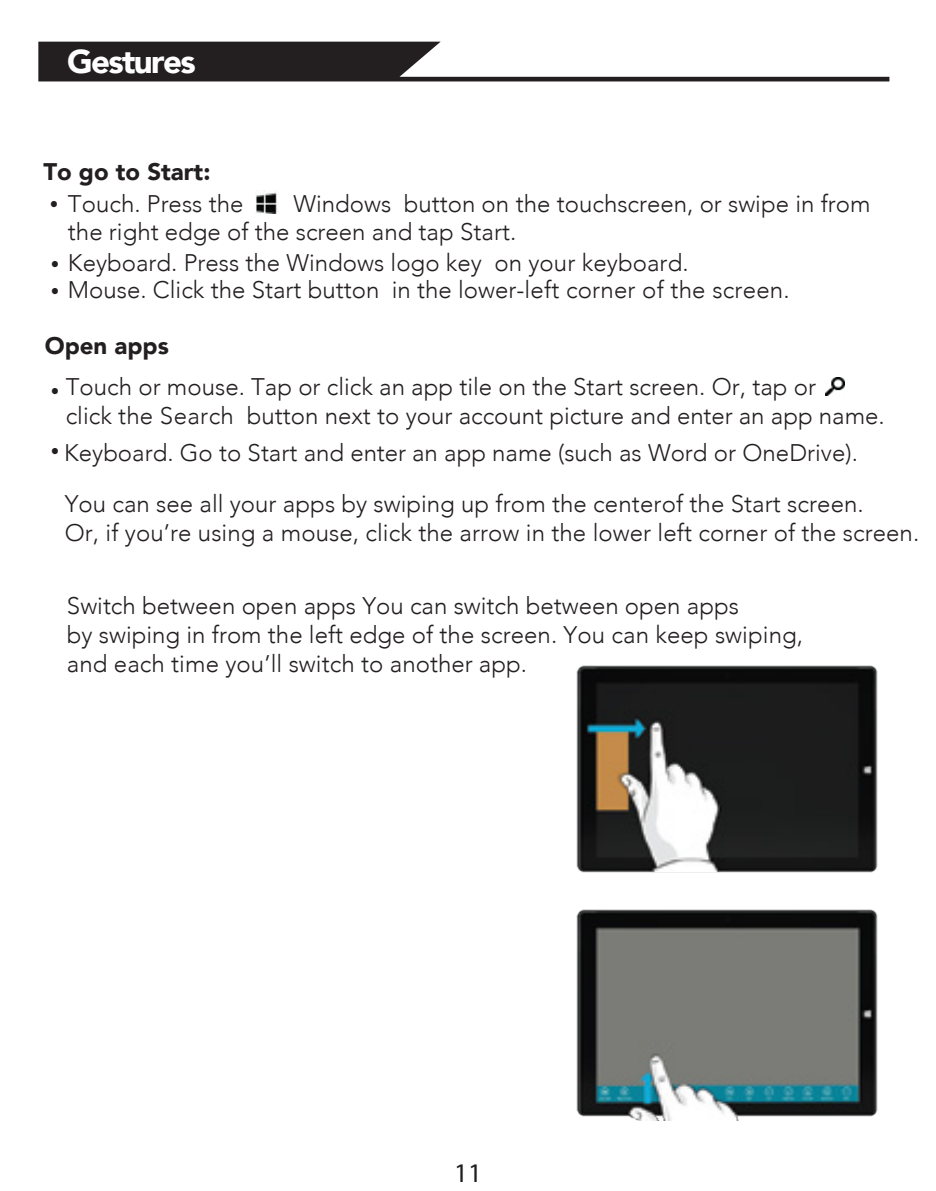
<style>
.page{position:relative;width:936px;height:1191px;background:#fff}
.page>*{position:absolute;margin:0;border:0;box-sizing:border-box;transform-origin:0 0}
.t1{font:900 33px "Avenir";letter-spacing:-.05em;color:#fff}
.t2{font:27px "Myriad Pro";color:#231f20}
.t3{font:300 24px/28.8px "Avenir";color:#231f20}
.t4{font:900 24px "Avenir";color:#231f20}
.t5{font:14.1px "Tahoma";color:#231f20}
</style>
<div class="page">
<svg style="left:38px;top:42px;width:851px;height:39px"></svg>
<img style="left:256px;top:191px;width:23px;height:22px">
<img style="left:825px;top:377px;width:19px;height:18px">
<img style="left:576px;top:665px;width:302px;height:208px">
<img style="left:576px;top:909px;width:302px;height:211px">
<h1 class="t1" style="left:67px;top:33px;width:130px">Gestures</h1>
<p class="t4" style="left:43px;top:151px;width:168px">To go to Start:</p>
<p class="t3" style="left:68px;top:189px;width:177px">Touch. Press the</p>
<p class="t3" style="left:68px;top:189px;width:804px;text-indent:225px">Windows button on the touchscreen, or swipe in from the right edge of the screen and tap Start.<br>Keyboard. Press the Windows logo key on your keyboard.</p>
<p class="t3" style="left:68px;top:275px;width:723px">Mouse. Click the Start button in the lower-left corner of the screen.</p>
<p class="t4" style="left:45px;top:325px;width:126px">Open apps</p>
<p class="t3" style="left:66px;top:373px;width:820px">Touch or mouse. Tap or click an app tile on the Start screen. Or, tap or<br>click the Search button next to your account picture and enter an app name.</p>
<p class="t3" style="left:64px;top:427px;width:801px;line-height:51px">Keyboard. Go to Start and enter an app name (such as Word or OneDrive).<br>You can see all your apps by swiping up from the centerof the Start screen.</p>
<p class="t3" style="left:65px;top:518px;width:856px">Or, if you’re using a mouse, click the arrow in the lower left corner of the screen.</p>
<p class="t5" style="left:50px;top:193px;width:10px">●</p>
<p class="t5" style="left:51px;top:253px;width:10px">●</p>
<p class="t5" style="left:51px;top:280px;width:10px">●</p>
<p class="t5" style="left:51px;top:381px;width:10px">●</p>
<p class="t5" style="left:51px;top:440px;width:10px">●</p>
<p class="t3" style="left:67px;top:592px;width:737px">Switch between open apps You can switch between open apps<br>by swiping in from the left edge of the screen. You can keep swiping, and each time you’ll switch to another app.</p>
<p class="t2" style="left:454px;top:1156px;width:29px">11</p>
</div>
